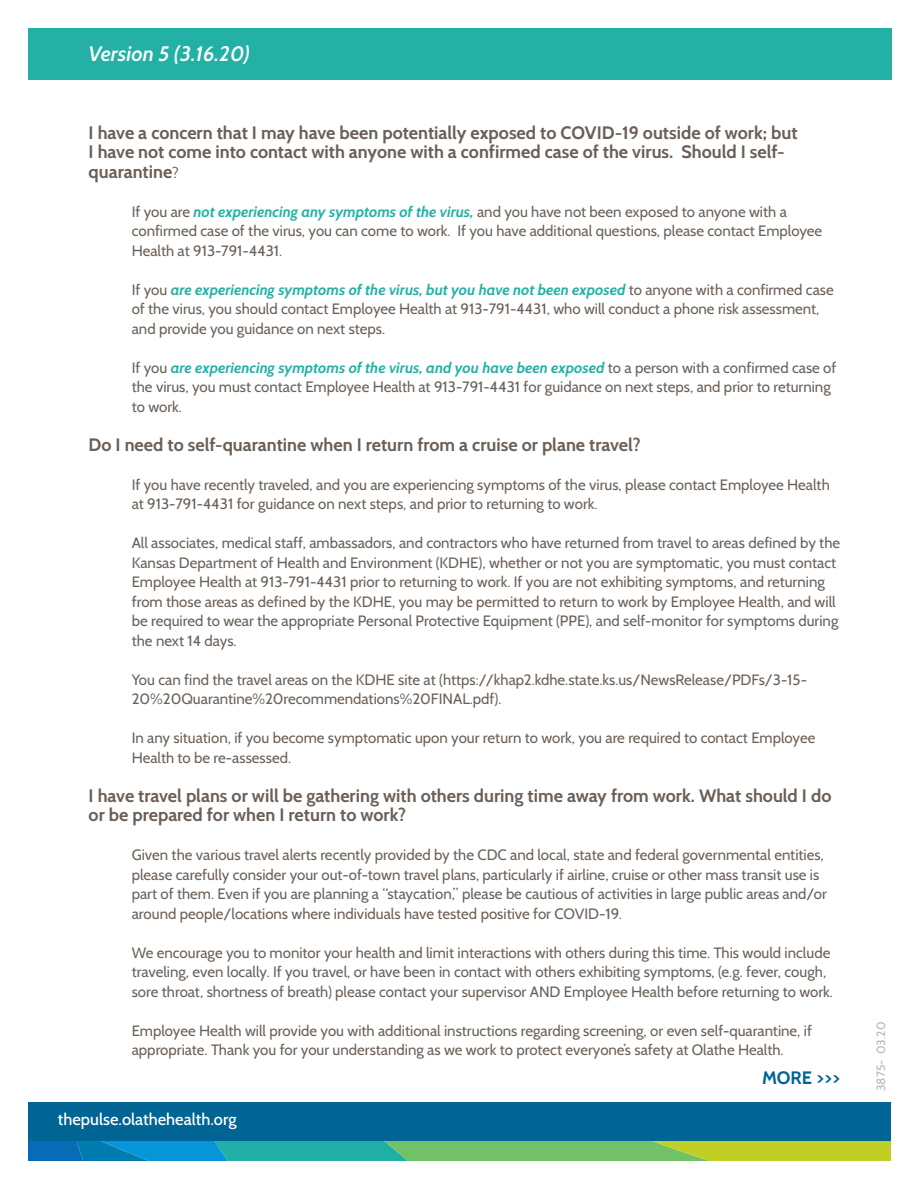
<style>
.page{position:relative;width:918px;height:1188px;background:#fff}
.page>*{position:absolute;margin:0;border:0;box-sizing:border-box;transform-origin:0 0}
.t1{font:italic 600 21px "Cabin";color:#fcfcfc}
.t2{font:700 18px/19.5px "Cabin";color:#6a6058}
.t3{font:700 18px "Cabin";color:#006494}
.t4{font:500 16.5px "Cabin";color:#fff}
.t5{font:15px/19.5px "Cabin";color:#6a6058}
.t6{font:12px "Cabin";color:#bbb4b0}
.s1{font-weight:400;font-size:15px}
.s2{font-weight:700;font-style:italic;color:#23b1a5}
</style>
<div class="page">
<svg style="left:28px;top:1140px;width:863px;height:21px;background:#57af79"></svg>
<div style="left:28px;top:1102px;width:863px;height:38px;background:#006494"></div>
<div style="left:28px;top:29px;width:863px;height:51px;background:#23b1a5"></div>
<p class="t1" style="left:89px;top:41px;width:163px">Version 5 (3.16.20)</p>
<p class="t2" style="left:89px;top:123px;width:711px">I have a concern that I may have been potentially exposed to COVID-19 outside of work; but<br>I have not come into contact with anyone with a confirmed case of the virus. Should I self&shy;quarantine<span class="s1">?</span></p>
<p class="t5" style="left:132px;top:202px;width:692px">If you are <span class="s2">not experiencing any symptoms of the virus,</span> and you have not been exposed to anyone with a confirmed case of the virus, you can come to work. If you have additional questions, please contact Employee<br>Health at 913-791-4431.</p>
<p class="t5" style="left:132px;top:280px;width:704px">If you <span class="s2">are experiencing symptoms of the virus, but you have not been exposed</span> to anyone with a confirmed case of the virus, you should contact Employee Health at 913-791-4431, who will conduct a phone risk assessment, and provide you guidance on next steps.</p>
<p class="t5" style="left:132px;top:358px;width:706px">If you <span class="s2">are experiencing symptoms of the virus, and you have been exposed</span> to a person with a confirmed case of the virus, you must contact Employee Health at 913-791-4431 for guidance on next steps, and prior to returning to work.</p>
<p class="t2" style="left:89px;top:435px;width:554px">Do I need to self-quarantine when I return from a cruise or plane travel?</p>
<p class="t5" style="left:132px;top:475px;width:700px">If you have recently traveled, and you are experiencing symptoms of the virus, please contact Employee Health at 913-791-4431 for guidance on next steps, and prior to returning to work.</p>
<p class="t5" style="left:132px;top:533px;width:710px">All associates, medical staff, ambassadors, and contractors who have returned from travel to areas defined by the Kansas Department of Health and Environment (KDHE), whether or not you are symptomatic, you must contact Employee Health at 913-791-4431 prior to returning to work. If you are not exhibiting symptoms, and returning from those areas as defined by the KDHE, you may be permitted to return to work by Employee Health, and will be required to wear the appropriate Personal Protective Equipment (PPE), and self-monitor for symptoms during the next 14 days.</p>
<p class="t5" style="left:132px;top:670px;width:677px">You can find the travel areas on the KDHE site at (https://khap2.kdhe.state.ks.us/NewsRelease/PDFs/3-15-<br>20%20Quarantine%20recommendations%20FINAL.pdf).</p>
<p class="t5" style="left:132px;top:728px;width:685px">In any situation, if you become symptomatic upon your return to work, you are required to contact Employee<br>Health to be re-assessed.</p>
<p class="t2" style="left:89px;top:786px;width:744px">I have travel plans or will be gathering with others during time away from work. What should I do or be prepared for when I return to work?</p>
<p class="t5" style="left:132px;top:845px;width:697px">Given the various travel alerts recently provided by the CDC and local, state and federal governmental entities, please carefully consider your out-of-town travel plans, particularly if airline, cruise or other mass transit use is part of them. Even if you are planning a “staycation,” please be cautious of activities in large public areas and/or around people/locations where individuals have tested positive for COVID-19.</p>
<p class="t5" style="left:132px;top:943px;width:703px">We encourage you to monitor your health and limit interactions with others during this time. This would include traveling, even locally. If you travel, or have been in contact with others exhibiting symptoms, (e.g. fever, cough, sore throat, shortness of breath) please contact your supervisor AND Employee Health before returning to work.</p>
<p class="t5" style="left:132px;top:1021px;width:682px">Employee Health will provide you with additional instructions regarding screening, or even self-quarantine, if appropriate. Thank you for your understanding as we work to protect everyone’s safety at Olathe Health.</p>
<p class="t4" style="left:58px;top:1109px;width:180px">thepulse.olathehealth.org</p>
<p class="t3" style="left:762px;top:1067px;width:80px">MORE &gt;&gt;&gt;</p>
<p class="t6" style="left:874px;top:1091px;width:71px;rotate:-90deg">3875- 03.20</p>
</div>
